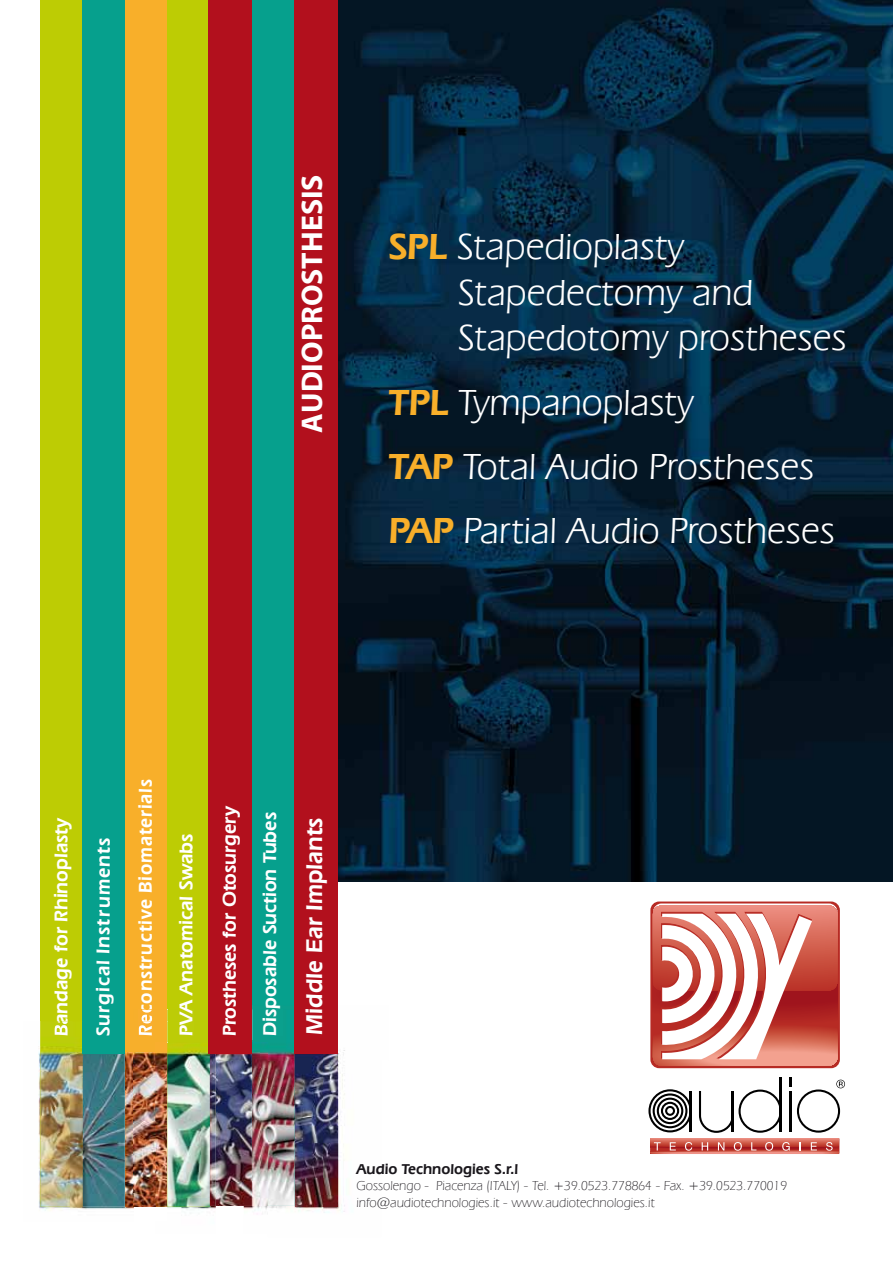
<style>
.page{position:relative;width:893px;height:1263px;background:#fff}
.page>*{position:absolute;margin:0;border:0;box-sizing:border-box;transform-origin:0 0}
.t1{font:38.1px/45.8px "Eras IT Cby BT";color:#fff}
.t2{font:700 30px "Myriad Pro";color:#fff}
.t3{font:600 24px "Eras IT Cby BT";color:#fff}
.t4{font:600 19.5px "Eras IT Cby BT";color:#fff}
.t5{font:600 19.5px/40.5px "Eras IT Cby BT";letter-spacing:.05em;color:#fff}
.t6{font:600 15px "Eras IT Cby BT";color:#1a171c}
.t7{font:300 13.5px/16.2px "Eras IT Cby BT";color:#1a171c}
.s1{font-weight:600;color:#f8af2a}
</style>
<div class="page">
<img style="left:337px;top:0;width:556px;height:881px">
<div style="left:40px;top:0;width:42px;height:1207px;background:#bdcc04"></div>
<div style="left:252px;top:0;width:42px;height:1206px;background:#06a08d"></div>
<div style="left:125px;top:0;width:42px;height:1207px;background:#f8af2a"></div>
<div style="left:167px;top:0;width:42px;height:1207px;background:#bdcc04"></div>
<img style="left:134px;top:1010px;width:110px;height:197px">
<img style="left:244px;top:1060px;width:24px;height:155px">
<img style="left:252px;top:1060px;width:16px;height:146px">
<img style="left:38px;top:1052px;width:32px;height:159px">
<img style="left:40px;top:1021px;width:94px;height:186px">
<img style="left:70px;top:1053px;width:64px;height:156px">
<img style="left:70px;top:1053px;width:12px;height:154px">
<img style="left:156px;top:1053px;width:60px;height:161px">
<img style="left:210px;top:1060px;width:6px;height:146px">
<div style="left:82px;top:0;width:43px;height:1053px;background:#06a08d"></div>
<svg style="left:650px;top:901px;width:190px;height:167px;background:#c0463f"></svg>
<div style="left:653px;top:903px;width:184px;height:89px;background:#fff;border-radius:9px"></div>
<svg style="left:653px;top:905px;width:184px;height:161px"></svg>
<hr style="left:780px;top:1076px;width:2px;height:55px;background:#000">
<svg style="left:648px;top:1077px;width:197px;height:77px"></svg>
<img style="left:209px;top:1006px;width:129px;height:54px">
<img style="left:268px;top:1040px;width:77px;height:173px">
<img style="left:252px;top:1006px;width:42px;height:34px">
<img style="left:265px;top:1006px;width:17px;height:29px">
<svg style="left:181px;top:1010px;width:13px;height:11px"></svg>
<img style="left:54px;top:1021px;width:18px;height:14px">
<img style="left:55px;top:1021px;width:13px;height:14px">
<svg style="left:139px;top:1010px;width:29px;height:43px"></svg>
<img style="left:139px;top:1021px;width:13px;height:14px">
<img style="left:181px;top:1021px;width:13px;height:14px">
<div style="left:294px;top:0;width:43px;height:1053px;background:#b2101d"></div>
<div style="left:209px;top:0;width:43px;height:1054px;background:#b2101d"></div>
<p class="t2" style="left:293px;top:433px;width:260px;rotate:-90deg">AUDIOPROSTHESIS</p>
<p class="t1" style="left:458px;top:223px;width:390px;text-indent:-69px"><span class="s1">SPL</span> Stapedioplasty<br>Stapedectomy and<br>Stapedotomy prostheses</p>
<p class="t1" style="left:389px;top:369px;width:448px;line-height:64.1px"><span class="s1">TPL</span> Tympanoplasty<br><span class="s1">TAP</span> Total Audio Prostheses<br><span class="s1">PAP</span> Partial Audio Prostheses</p>
<p class="t4" style="left:49px;top:1036px;width:221px;rotate:-90deg">Bandage for Rhinoplasty</p>
<p class="t5" style="left:83px;top:1036px;width:199px;rotate:-90deg">Surgical Instruments</p>
<p class="t5" style="left:125px;top:1036px;width:258px;rotate:-90deg">Reconstructive Biomaterials<br>PVA Anatomical Swabs</p>
<p class="t4" style="left:217px;top:1036px;width:233px;rotate:-90deg">Prostheses for Otosurgery</p>
<p class="t4" style="left:258px;top:1036px;width:225px;rotate:-90deg">Disposable Suction Tubes</p>
<p class="t3" style="left:300px;top:1035px;width:218px;rotate:-90deg">Middle Ear Implants</p>
<p class="t6" style="left:356px;top:1160px;width:164px">Audio Technologies S.r.l</p>
<p class="t7" style="left:356px;top:1177px;width:432px">Gossolengo - Piacenza (ITALY) - Tel. +39.0523.778864 - Fax. +39.0523.770019 info@audiotechnologies.it - www.audiotechnologies.it</p>
</div>
